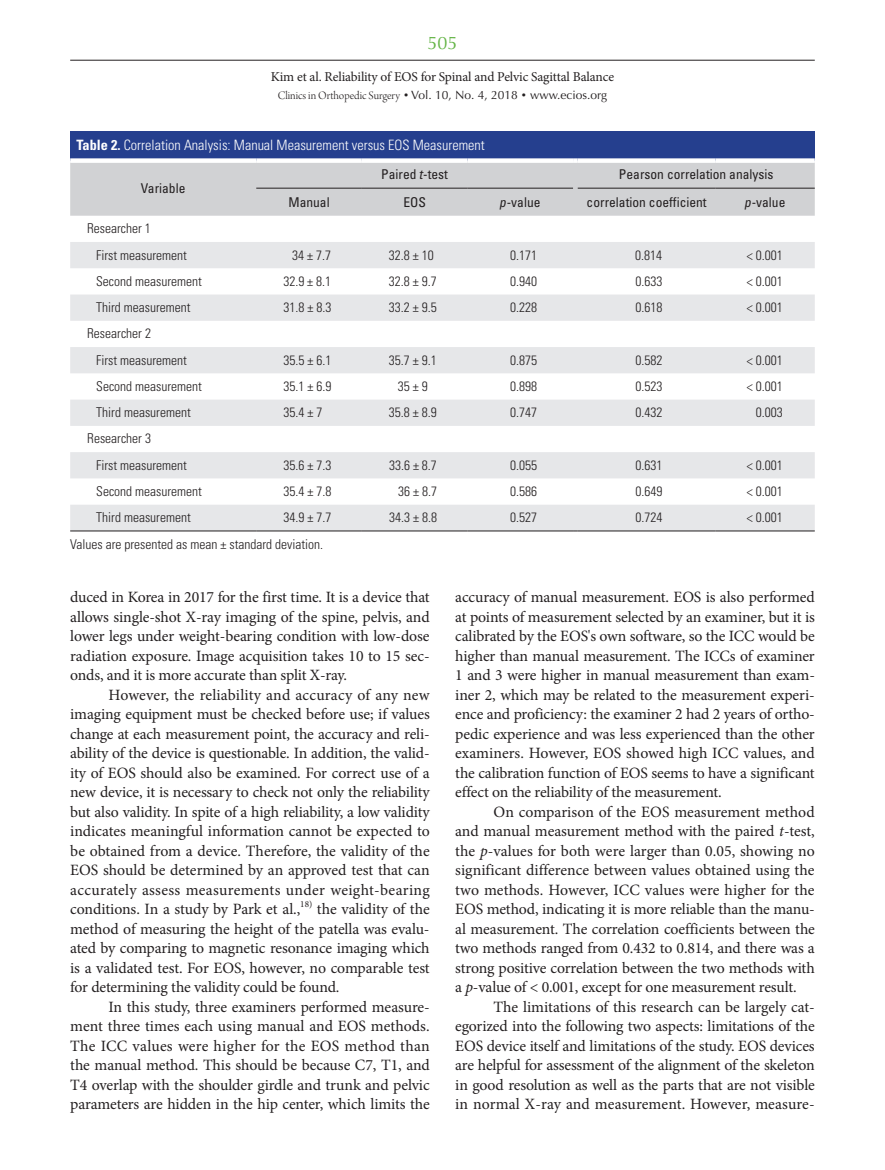
<style>
.page{position:relative;width:885px;height:1170px;background:#fff}
.page>*{position:absolute;margin:0;border:0;box-sizing:border-box;transform-origin:0 0}
.t1{font:18px "Optima LT Std";color:#63b445}
.t2{font:15.75px/19.5px "Minion Pro";letter-spacing:-.01em;color:#231f20;text-align:justify}
.t3{font:300 condensed 14.25px "Univers LT Std";color:#fff}
.t4{font:300 condensed 13.5px/26.2px "Univers LT Std";color:#231f20}
.t5{font:condensed 13.5px "Univers LT Std";color:#231f20}
.t6{font:13.5px "Minion Pro";letter-spacing:-.01em;color:#231f20}
.t7{font:12px "Optima LT Std";color:#231f20}
.t8{font:9.15px "Minion Pro";color:#231f20}
.s1{font-family:"Arno Pro Light Display"}
.s2{font-size:9px}
.s3{font-weight:700}
.s4{font-style:italic}
</style>
<div class="page">
<hr style="left:70px;top:60px;width:744px;height:1px;background:#231f20">
<div style="left:70px;top:131px;width:744px;height:30px;background:#253f8e"></div>
<svg style="left:70px;top:242px;width:744px;height:288px;fill:#e6e7e9"></svg>
<svg style="left:70px;top:158px;width:744px;height:58px;background:#d2d3d5"></svg>
<div style="left:577px;top:158px;width:138px;height:5px;background:#fff"></div>
<div style="left:715px;top:158px;width:99px;height:5px;background:#fff"></div>
<hr style="left:70px;top:530px;width:186px;height:1px;background:#231f20">
<hr style="left:256px;top:530px;width:106px;height:1px;background:#231f20">
<hr style="left:362px;top:530px;width:105px;height:1px;background:#231f20">
<hr style="left:467px;top:530px;width:106px;height:1px;background:#231f20">
<hr style="left:577px;top:530px;width:138px;height:1px;background:#231f20">
<hr style="left:715px;top:530px;width:99px;height:1px;background:#231f20">
<hr style="left:256px;top:188px;width:106px;height:1px;background:#231f20">
<hr style="left:362px;top:188px;width:105px;height:1px;background:#231f20">
<hr style="left:467px;top:188px;width:106px;height:1px;background:#231f20">
<hr style="left:577px;top:188px;width:138px;height:1px;background:#231f20">
<hr style="left:715px;top:188px;width:99px;height:1px;background:#231f20">
<p class="t1" style="left:427px;top:32px;width:32px">505</p>
<p class="t6" style="left:271px;top:68px;width:345px">Kim et al. Reliability of EOS for Spinal and Pelvic Sagittal Balance</p>
<p class="t7" style="left:278px;top:88px;width:331px"><span class="s1">Clinics in Orthopedic Surgery</span> <span class="s2">•</span> Vol. 10, No. 4, 2018 <span class="s2">•</span> www.ecios.org</p>
<p class="t3" style="left:77px;top:136px;width:410px"><span class="s3">Table 2.</span> Correlation Analysis: Manual Measurement versus EOS Measurement</p>
<p class="t5" style="left:141px;top:180px;width:46px">Variable</p>
<p class="t5" style="left:381px;top:166px;width:68px">Paired <span class="s4">t</span>-test</p>
<p class="t5" style="left:619px;top:166px;width:156px">Pearson correlation analysis</p>
<p class="t4" style="left:96px;top:215px;width:92px;text-indent:-9px">Researcher 1<br>First measurement</p>
<p class="t5" style="left:288px;top:194px;width:43px">Manual</p>
<p class="t5" style="left:403px;top:194px;width:24px">EOS</p>
<p class="t5" style="left:499px;top:194px;width:43px"><span class="s4">p</span>-value</p>
<p class="t5" style="left:586px;top:194px;width:121px">correlation coefficient</p>
<p class="t5" style="left:744px;top:194px;width:43px"><span class="s4">p</span>-value</p>
<p class="t4" style="left:292px;top:242px;width:40px">34 ± 7.7</p>
<p class="t4" style="left:389px;top:242px;width:46px">32.8 ± 10</p>
<p class="t4" style="left:510px;top:242px;width:28px">0.171</p>
<p class="t4" style="left:635px;top:242px;width:28px">0.814</p>
<p class="t4" style="left:746px;top:242px;width:37px">&lt; 0.001</p>
<p class="t4" style="left:96px;top:268px;width:107px">Second measurement</p>
<p class="t4" style="left:283px;top:268px;width:49px">32.9 ± 8.1</p>
<p class="t4" style="left:389px;top:268px;width:49px">32.8 ± 9.7</p>
<p class="t4" style="left:510px;top:268px;width:28px">0.940</p>
<p class="t4" style="left:635px;top:268px;width:28px">0.633</p>
<p class="t4" style="left:746px;top:268px;width:37px">&lt; 0.001</p>
<p class="t4" style="left:96px;top:294px;width:96px">Third measurement</p>
<p class="t4" style="left:283px;top:294px;width:49px">31.8 ± 8.3</p>
<p class="t4" style="left:389px;top:294px;width:49px">33.2 ± 9.5</p>
<p class="t4" style="left:510px;top:294px;width:28px">0.228</p>
<p class="t4" style="left:635px;top:294px;width:28px">0.618</p>
<p class="t4" style="left:746px;top:294px;width:37px">&lt; 0.001</p>
<p class="t4" style="left:96px;top:320px;width:92px;text-indent:-9px">Researcher 2<br>First measurement</p>
<p class="t4" style="left:283px;top:347px;width:49px">35.5 ± 6.1</p>
<p class="t4" style="left:389px;top:347px;width:49px">35.7 ± 9.1</p>
<p class="t4" style="left:510px;top:347px;width:28px">0.875</p>
<p class="t4" style="left:635px;top:347px;width:28px">0.582</p>
<p class="t4" style="left:746px;top:347px;width:37px">&lt; 0.001</p>
<p class="t4" style="left:96px;top:373px;width:107px">Second measurement</p>
<p class="t4" style="left:283px;top:373px;width:49px">35.1 ± 6.9</p>
<p class="t4" style="left:398px;top:373px;width:31px">35 ± 9</p>
<p class="t4" style="left:510px;top:373px;width:28px">0.898</p>
<p class="t4" style="left:635px;top:373px;width:28px">0.523</p>
<p class="t4" style="left:746px;top:373px;width:37px">&lt; 0.001</p>
<p class="t4" style="left:96px;top:399px;width:96px">Third measurement</p>
<p class="t4" style="left:283px;top:399px;width:40px">35.4 ± 7</p>
<p class="t4" style="left:389px;top:399px;width:49px">35.8 ± 8.9</p>
<p class="t4" style="left:510px;top:399px;width:28px">0.747</p>
<p class="t4" style="left:635px;top:399px;width:28px">0.432</p>
<p class="t4" style="left:755px;top:399px;width:28px">0.003</p>
<p class="t4" style="left:96px;top:425px;width:92px;text-indent:-9px">Researcher 3<br>First measurement</p>
<p class="t4" style="left:283px;top:452px;width:49px">35.6 ± 7.3</p>
<p class="t4" style="left:389px;top:452px;width:49px">33.6 ± 8.7</p>
<p class="t4" style="left:510px;top:452px;width:28px">0.055</p>
<p class="t4" style="left:635px;top:452px;width:28px">0.631</p>
<p class="t4" style="left:746px;top:452px;width:37px">&lt; 0.001</p>
<p class="t4" style="left:96px;top:478px;width:107px">Second measurement</p>
<p class="t4" style="left:283px;top:478px;width:49px">35.4 ± 7.8</p>
<p class="t4" style="left:398px;top:478px;width:40px">36 ± 8.7</p>
<p class="t4" style="left:510px;top:478px;width:28px">0.586</p>
<p class="t4" style="left:635px;top:478px;width:28px">0.649</p>
<p class="t4" style="left:746px;top:478px;width:37px">&lt; 0.001</p>
<p class="t4" style="left:96px;top:504px;width:96px">Third measurement</p>
<p class="t4" style="left:283px;top:504px;width:49px">34.9 ± 7.7</p>
<p class="t4" style="left:389px;top:504px;width:49px">34.3 ± 8.8</p>
<p class="t4" style="left:510px;top:504px;width:28px">0.527</p>
<p class="t4" style="left:635px;top:504px;width:28px">0.724</p>
<p class="t4" style="left:746px;top:504px;width:37px">&lt; 0.001</p>
<p class="t4" style="left:70px;top:530px;width:254px">Values are presented as mean ± standard deviation.</p>
<p class="t2" style="left:70px;top:587px;width:361px">duced in Korea in 2017 for the first time. It is a device that allows single-shot X-ray imaging of the spine, pelvis, and lower legs under weight-bearing condition with low-dose radiation exposure. Image acquisition takes 10 to 15 sec&shy;onds, and it is more accurate than split X-ray.</p>
<p class="t2" style="left:70px;top:685px;width:361px;text-indent:38px">However, the reliability and accuracy of any new imaging equipment must be checked before use; if values change at each measurement point, the accuracy and reli&shy;ability of the device is questionable. In addition, the valid&shy;ity of EOS should also be examined. For correct use of a new device, it is necessary to check not only the reliability but also validity. In spite of a high reliability, a low validity indicates meaningful information cannot be expected to be obtained from a device. Therefore, the validity of the EOS should be determined by an approved test that can accurately assess measurements under weight-bearing conditions. In a study by Park et al.,</p>
<p class="t8" style="left:300px;top:897px;width:13px">18)</p>
<p class="t2" style="left:70px;top:899px;width:361px;text-indent:247px">the validity of the method of measuring the height of the patella was evalu&shy;ated by comparing to magnetic resonance imaging which is a validated test. For EOS, however, no comparable test for determining the validity could be found.</p>
<p class="t2" style="left:70px;top:997px;width:361px;text-indent:38px">In this study, three examiners performed measure&shy;ment three times each using manual and EOS methods.<br>The ICC values were higher for the EOS method than the manual method. This should be because C7, T1, and T4 overlap with the shoulder girdle and trunk and pelvic parameters are hidden in the hip center, which limits the</p>
<p class="t2" style="left:455px;top:587px;width:361px">accuracy of manual measurement. EOS is also performed at points of measurement selected by an examiner, but it is calibrated by the EOS's own software, so the ICC would be higher than manual measurement. The ICCs of examiner 1 and 3 were higher in manual measurement than exam&shy;iner 2, which may be related to the measurement experi&shy;ence and proficiency: the examiner 2 had 2 years of ortho&shy;pedic experience and was less experienced than the other examiners. However, EOS showed high ICC values, and the calibration function of EOS seems to have a significant effect on the reliability of the measurement.</p>
<p class="t2" style="left:455px;top:802px;width:361px;text-indent:38px">On comparison of the EOS measurement method and manual measurement method with the paired <span class="s4">t</span>-test, the <span class="s4">p</span>-values for both were larger than 0.05, showing no significant difference between values obtained using the two methods. However, ICC values were higher for the EOS method, indicating it is more reliable than the manu&shy;al measurement. The correlation coefficients between the two methods ranged from 0.432 to 0.814, and there was a strong positive correlation between the two methods with a <span class="s4">p</span>-value of &lt; 0.001, except for one measurement result.</p>
<p class="t2" style="left:455px;top:997px;width:361px;text-indent:38px">The limitations of this research can be largely cat&shy;egorized into the following two aspects: limitations of the EOS device itself and limitations of the study. EOS devices are helpful for assessment of the alignment of the skeleton in good resolution as well as the parts that are not visible in normal X-ray and measurement. However, measure-</p>
</div>
